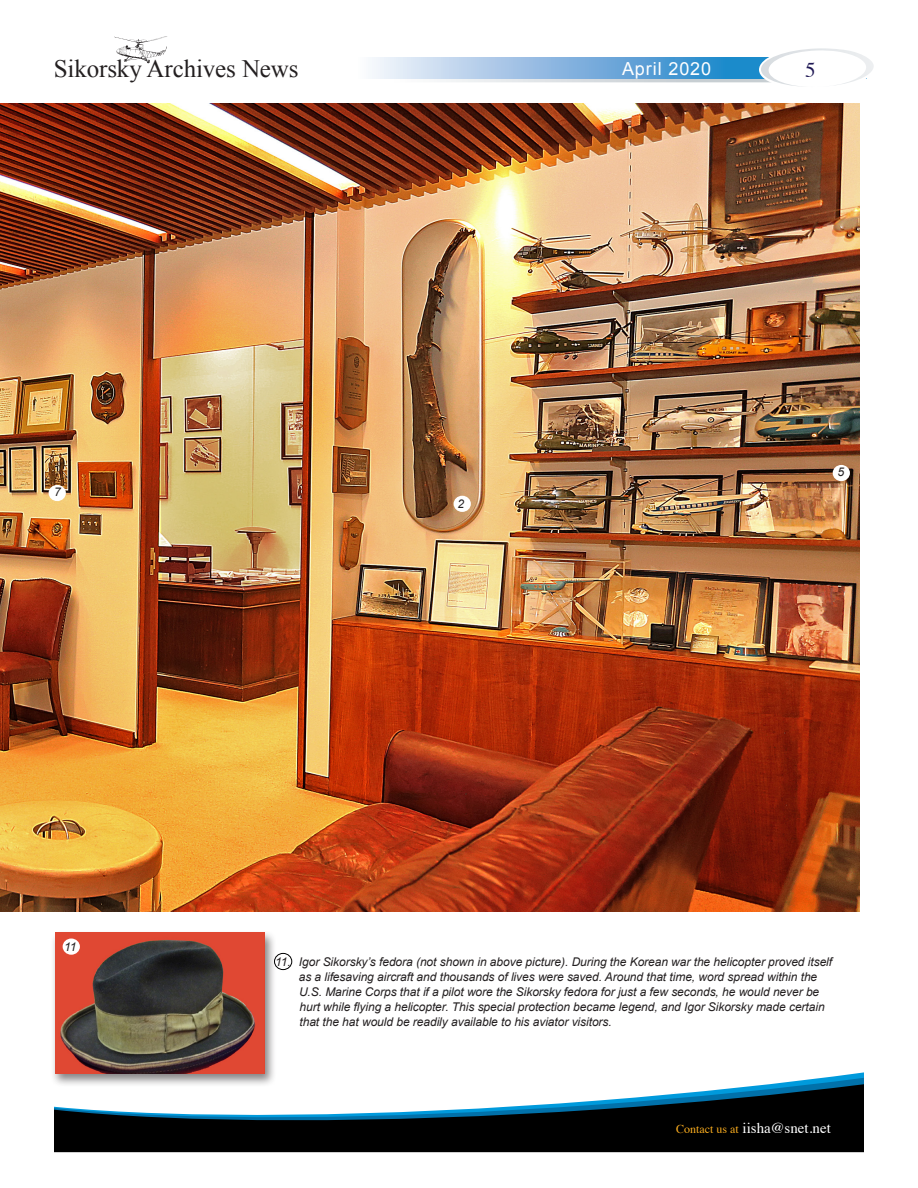
<style>
.page{position:relative;width:918px;height:1188px;background:#fff}
.page>*{position:absolute;margin:0;border:0;box-sizing:border-box;transform-origin:0 0}
.t1{font:25.05px "Times New Roman";letter-spacing:-.005em;color:#231f20}
.t2{font:21px "Times";color:#1f1854}
.t3{font:18px "Arial";letter-spacing:.05em;color:#fff}
.t4{font:15px "Times";color:#fff}
.t5{font:italic 12px/15px "Arial";letter-spacing:-.005em;color:#231f20}
.s1{font-size:12px;color:#f9ac1f}
</style>
<div class="page">
<svg style="left:772px;top:1078px;width:92px;height:6px"></svg>
<svg style="left:372px;top:48px;width:502px;height:39px"></svg>
<svg style="left:54px;top:1084px;width:810px;height:68px;fill:#000"></svg>
<img style="left:114px;top:36px;width:53px;height:28px">
<div style="left:50px;top:930px;width:227px;height:157px;background:#231f20;opacity:.55"></div>
<img style="left:55px;top:932px;width:210px;height:141px">
<img style="left:0;top:104px;width:860px;height:808px">
<div style="left:49px;top:485px;width:17px;height:16px;background:#fff;border-radius:50%"></div>
<div style="left:454px;top:496px;width:17px;height:16px;background:#fff;border-radius:50%"></div>
<div style="left:833px;top:465px;width:17px;height:16px;background:#fff;border-radius:50%"></div>
<div style="left:63px;top:939px;width:17px;height:16px;background:#fff;border-radius:50%"></div>
<div style="left:274px;top:953px;width:18px;height:17px;border:1px solid #000;border-radius:50%"></div>
<h1 class="t1" style="left:54px;top:52px;width:246px">Sikorsky Archives News</h1>
<h3 class="t3" style="left:622px;top:57px;width:91px">April 2020</h3>
<p class="t2" style="left:805px;top:51px;width:12px">5</p>
<p class="t5" style="left:54px;top:485px;width:8px">7</p>
<p class="t5" style="left:458px;top:496px;width:8px">2</p>
<p class="t5" style="left:838px;top:465px;width:8px">5</p>
<p class="t5" style="left:64px;top:939px;width:14px">11</p>
<p class="t5" style="left:299px;top:955px;width:535px;text-indent:-24px">11. Igor Sikorsky’s fedora (not shown in above picture). During the Korean war the helicopter proved itself as a lifesaving aircraft and thousands of lives were saved. Around that time, word spread within the U.S. Marine Corps that if a pilot wore the Sikorsky fedora for just a few seconds, he would never be hurt while flying a helicopter. This special protection became legend, and Igor Sikorsky made certain that the hat would be readily available to his aviator visitors.</p>
<p class="t4" style="left:676px;top:1114px;width:156px"><span class="s1">Contact us at</span> iisha@snet.net</p>
</div>
